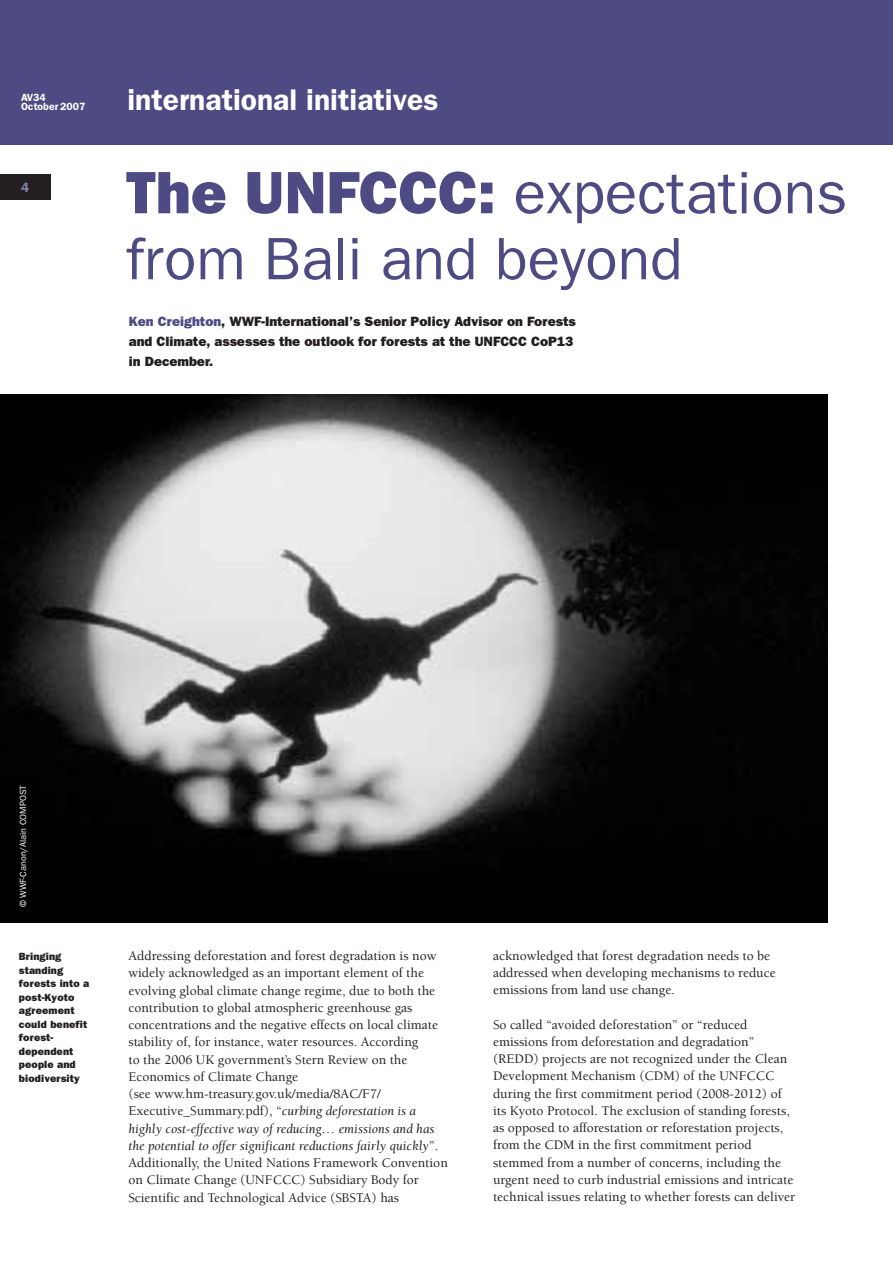
<style>
.page{position:relative;width:893px;height:1263px;background:#fff}
.page>*{position:absolute;margin:0;border:0;box-sizing:border-box;transform-origin:0 0}
.t1{font:60px/66px "Franklin Gothic";color:#4d4a84}
.t2{font:600 30px "Franklin Gothic";color:#fff}
.t3{font:500 13.5px/17.2px "Berkeley";color:#231f20}
.t4{font:800 13.5px/20.2px "Franklin Gothic";color:#231f20}
.t5{font:600 13.5px "Franklin Gothic";color:#837eaa}
.t6{font:800 10.5px/13.5px "Franklin Gothic";letter-spacing:.01em;color:#231f20}
.t7{font:600 10.5px/9px "Franklin Gothic";color:#fff}
.t8{font:9px "Franklin Gothic";color:#fff}
.s1{font-weight:800}
.s2{color:#4d4a84}
.s3{font-weight:400;font-style:italic}
</style>
<div class="page">
<div style="left:0;top:0;width:892px;height:145px;background:#4d4a84"></div>
<div style="left:0;top:174px;width:51px;height:26px;background:#231f20"></div>
<img style="left:0;top:395px;width:827px;height:528px">
<p class="t7" style="left:21px;top:94px;width:66px">AV34<br>October 2007</p>
<p class="t5" style="left:21px;top:183px;width:10px">4</p>
<h2 class="t2" style="left:127px;top:89px;width:312px">international initiatives</h2>
<h1 class="t1" style="left:126px;top:165px;width:722px"><span class="s1">The UNFCCC:</span> expectations from Bali and beyond</h1>
<p class="t4" style="left:129px;top:312px;width:448px"><span class="s2">Ken Creighton</span>, WWF-International’s Senior Policy Advisor on Forests and Climate, assesses the outlook for forests at the UNFCCC CoP13 in December.</p>
<p class="t8" style="left:20px;top:907px;width:124px;rotate:-90deg">© WWF-Canon/Alain COMPOST</p>
<p class="t6" style="left:19px;top:951px;width:72px">Bringing standing forests into a post-Kyoto agreement could benefit forest&shy;dependent people and biodiversity</p>
<p class="t3" style="left:128px;top:949px;width:321px">Addressing deforestation and forest degradation is now widely acknowledged as an important element of the evolving global climate change regime, due to both the contribution to global atmospheric greenhouse gas concentrations and the negative effects on local climate stability of, for instance, water resources. According<br>to the 2006 UK government’s Stern Review on the Economics of Climate Change<br>(see www.hm-treasury.gov.uk/media/8AC/F7/ Executive_Summary.pdf), “<span class="s3">curbing deforestation is a highly cost-effective way of reducing… emissions and has the potential to offer significant reductions fairly quickly</span>”.<br>Additionally, the United Nations Framework Convention on Climate Change (UNFCCC) Subsidiary Body for Scientific and Technological Advice (SBSTA) has</p>
<p class="t3" style="left:493px;top:948px;width:284px">acknowledged that forest degradation needs to be addressed when developing mechanisms to reduce emissions from land use change.</p>
<p class="t3" style="left:493px;top:1017px;width:304px">So called “avoided deforestation” or “reduced emissions from deforestation and degradation” (REDD) projects are not recognized under the Clean Development Mechanism (CDM) of the UNFCCC during the first commitment period (2008-2012) of its Kyoto Protocol. The exclusion of standing forests, as opposed to afforestation or reforestation projects, from the CDM in the first commitment period stemmed from a number of concerns, including the urgent need to curb industrial emissions and intricate technical issues relating to whether forests can deliver</p>
</div>
